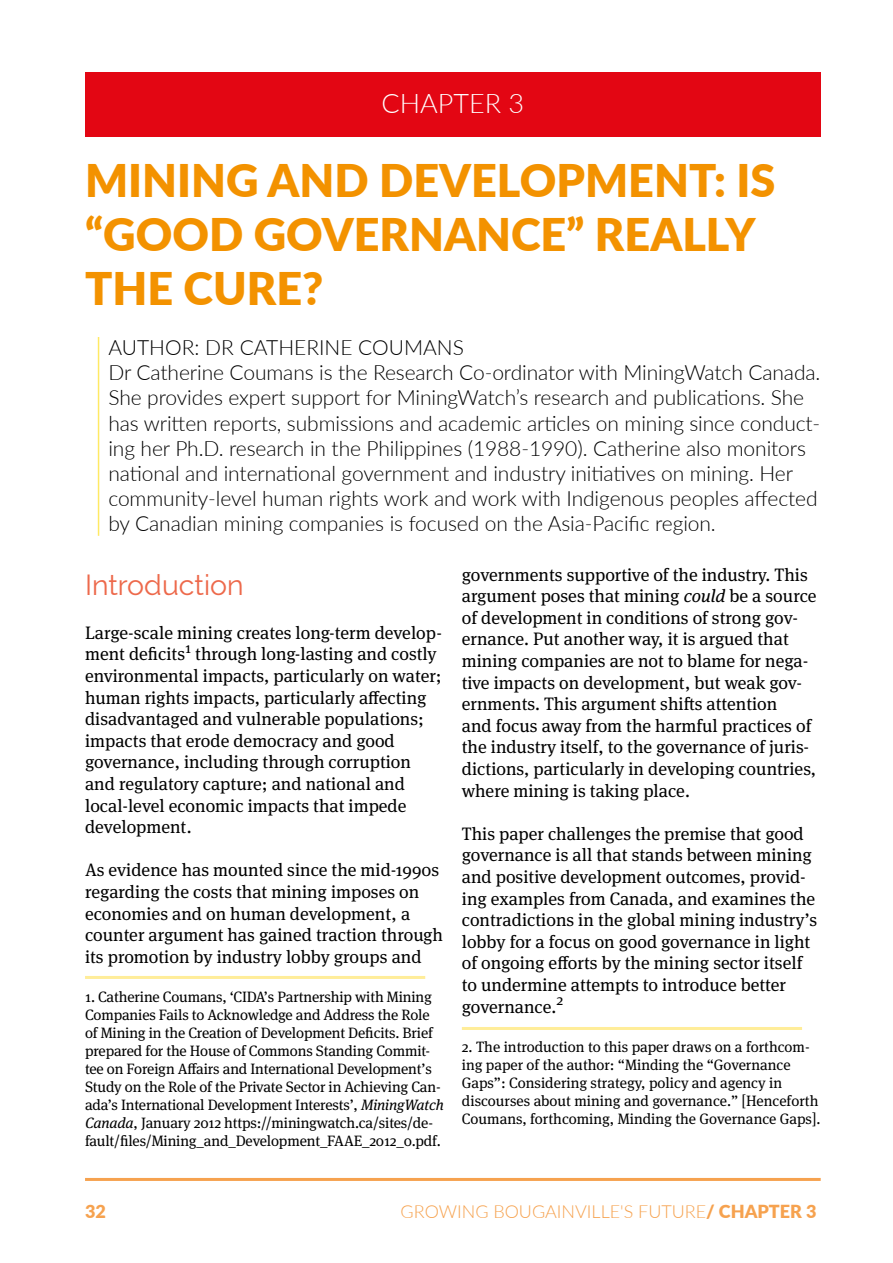
<style>
.page{position:relative;width:893px;height:1263px;background:#fff}
.page>*{position:absolute;margin:0;border:0;box-sizing:border-box;transform-origin:0 0}
.t1{font:900 45px/54px "Lato";color:#f39200}
.t2{font:28.5px "Raleway";color:#ed694b}
.t3{font:300 27px "Lato";color:#fff}
.t4{font:300 21px/25.2px "Lato";letter-spacing:-.005em;color:#000}
.t5{font:18px/21.6px "Meta Serif Pro";color:#000}
.t6{font:300 18px "Lato";color:#f6a24f}
.t7{font:900 18px "Lato";color:#f6a24f}
.t8{font:15px/18px "Meta Serif Pro";letter-spacing:-.01em;color:#000}
.s1{font-style:italic}
.s2{font-weight:900}
</style>
<div class="page">
<div style="left:85px;top:72px;width:736px;height:65px;background:#e30613"></div>
<hr style="left:98px;top:337px;width:1px;height:199px;background:#ffea64">
<hr style="left:85px;top:976px;width:340px;height:3px;background:#ffed99">
<hr style="left:462px;top:1027px;width:340px;height:3px;background:#ffed99">
<hr style="left:85px;top:1178px;width:736px;height:3px;background:#f6a24f">
<h3 class="t3" style="left:382px;top:85px;width:144px">CHAPTER 3</h3>
<h1 class="t1" style="left:85px;top:151px;width:692px">MINING AND DEVELOPMENT: IS “GOOD GOVERNANCE” REALLY<br>THE CURE?</h1>
<p class="t4" style="left:108px;top:334px;width:713px">AUTHOR: DR CATHERINE COUMANS<br>Dr Catherine Coumans is the Research Co-ordinator with MiningWatch Canada.<br>She provides expert support for MiningWatch’s research and publications. She has written reports, submissions and academic articles on mining since conduct&shy;ing her Ph.D. research in the Philippines (1988-1990). Catherine also monitors national and international government and industry initiatives on mining. Her community-level human rights work and work with Indigenous peoples affected by Canadian mining companies is focused on the Asia-Pacific region.</p>
<h2 class="t2" style="left:85px;top:569px;width:160px">Introduction</h2>
<p class="t5" style="left:85px;top:621px;width:359px">Large-scale mining creates long-term develop&shy;ment deficits<sup>1</sup> through long-lasting and costly environmental impacts, particularly on water; human rights impacts, particularly affecting disadvantaged and vulnerable populations; impacts that erode democracy and good governance, including through corruption and regulatory capture; and national and local-level economic impacts that impede development.</p>
<p class="t5" style="left:85px;top:858px;width:359px">As evidence has mounted since the mid-1990s regarding the costs that mining imposes on economies and on human development, a counter argument has gained traction through its promotion by industry lobby groups and</p>
<p class="t8" style="left:85px;top:987px;width:360px">1. Catherine Coumans, ‘CIDA’s Partnership with Mining Companies Fails to Acknowledge and Address the Role of Mining in the Creation of Development Deficits. Brief prepared for the House of Commons Standing Commit&shy;tee on Foreign Affairs and International Development’s Study on the Role of the Private Sector in Achieving Can&shy;ada’s International Development Interests’, <span class="s1">MiningWatch Canada</span>, January 2012 https://miningwatch.ca/sites/de&shy;fault/files/Mining_and_Development_FAAE_2012_0.pdf.</p>
<p class="t5" style="left:462px;top:563px;width:356px">governments supportive of the industry. This argument poses that mining <span class="s1">could</span> be a source of development in conditions of strong gov&shy;ernance. Put another way, it is argued that mining companies are not to blame for nega&shy;tive impacts on development, but weak gov&shy;ernments. This argument shifts attention<br>and focus away from the harmful practices of the industry itself, to the governance of juris&shy;dictions, particularly in developing countries, where mining is taking place.</p>
<p class="t5" style="left:462px;top:822px;width:357px">This paper challenges the premise that good governance is all that stands between mining and positive development outcomes, provid&shy;ing examples from Canada, and examines the contradictions in the global mining industry’s lobby for a focus on good governance in light of ongoing efforts by the mining sector itself to undermine attempts to introduce better governance.<sup>2</sup></p>
<p class="t8" style="left:462px;top:1037px;width:360px">2. The introduction to this paper draws on a forthcom&shy;ing paper of the author: “Minding the “Governance Gaps”: Considering strategy, policy and agency in discourses about mining and governance.” [Henceforth Coumans, forthcoming, Minding the Governance Gaps].</p>
<p class="t7" style="left:85px;top:1198px;width:22px">32</p>
<p class="t6" style="left:401px;top:1199px;width:417px">GROWING BOUGAINVILLE'S FUTURE<span class="s2">/ CHAPTER 3</span></p>
</div>
